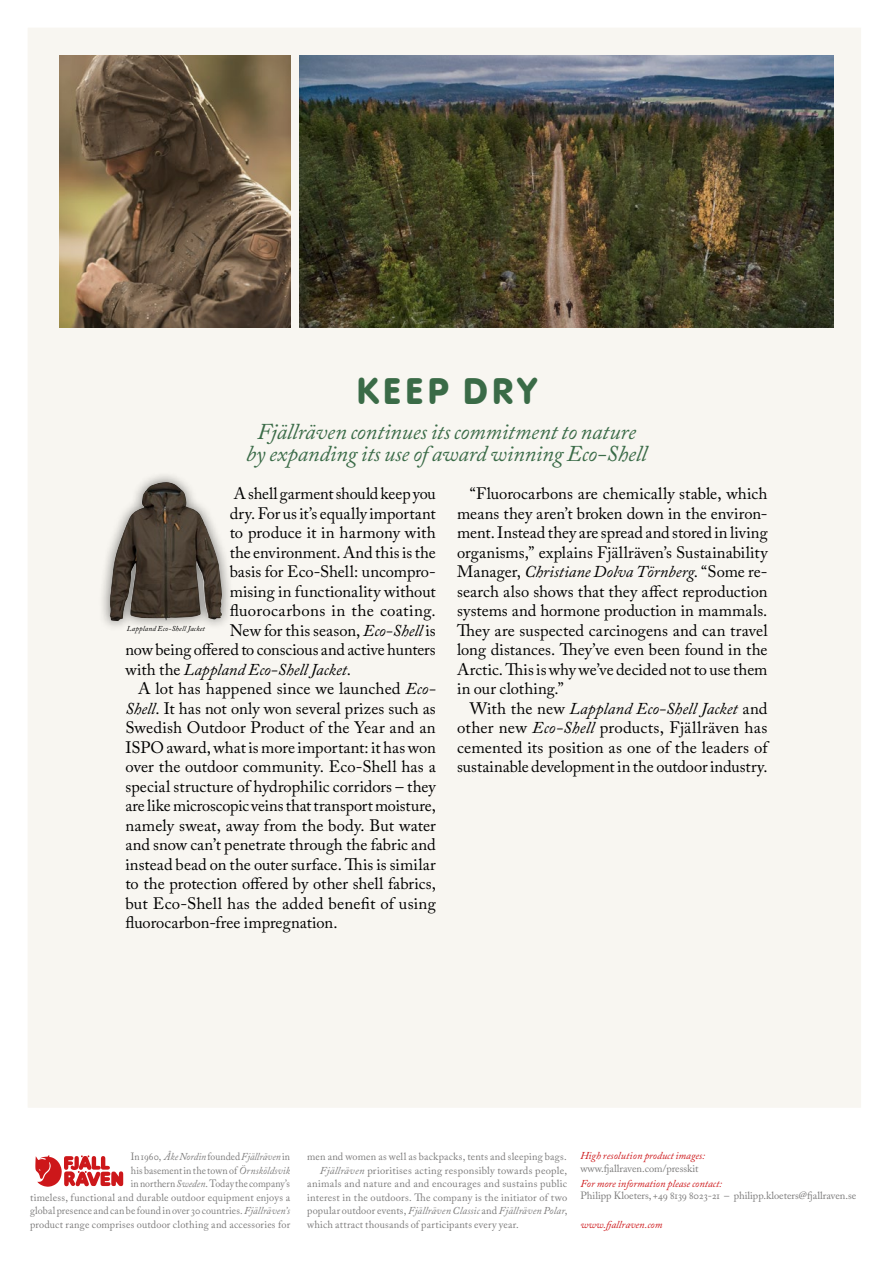
<style>
.page{position:relative;width:893px;height:1263px;background:#fff}
.page>*{position:absolute;margin:0;border:0;box-sizing:border-box;transform-origin:0 0}
.t1{font:36px "VAG Rounded BT";letter-spacing:.115em;color:#3a6b47}
.t2{font:italic 22.5px/21.8px "Adobe Caslon Pro";letter-spacing:-.01em;color:#3a6b47;text-align:center}
.t3{font:16.5px/19.5px "Adobe Caslon Pro";letter-spacing:.005em;color:#000;text-align:justify}
.t4{font:italic 16.5px "Adobe Caslon Pro";color:#000}
.t5{font:10.5px "Adobe Caslon Pro";letter-spacing:.015em;color:#7c7b7b}
.t6{font:10.5px/13.5px "Adobe Caslon Pro";letter-spacing:.015em;color:#7c7b7b;text-align:right;scale:.93 1}
.t7{font:italic 10.5px "Adobe Caslon Pro";color:#cd171a}
.t8{font:italic 10.5px "Adobe Caslon Pro";letter-spacing:.015em;color:#7c7b7b}
.t9{font:italic 7.5px "Adobe Caslon Pro";letter-spacing:.02em;color:#000}
.s1{font-style:italic}
.s2{font-style:normal}
</style>
<div class="page">
<div style="left:28px;top:28px;width:833px;height:1080px;background:#f8f6f1"></div>
<svg style="left:35px;top:1155px;width:88px;height:32px"></svg>
<img style="left:299px;top:55px;width:534px;height:272px">
<img style="left:60px;top:55px;width:230px;height:272px">
<div style="left:98px;top:471px;width:135px;height:161px;background:#000;opacity:.5"></div>
<img style="left:109px;top:482px;width:113px;height:139px">
<h1 class="t1" style="left:356px;top:368px;width:181px">KEEP DRY</h1>
<h2 class="t2" style="left:246px;top:420px;width:402px">Fjällräven continues its commitment to nature by expanding its use of award winning Eco-Shell</h2>
<p class="t3" style="left:234px;top:484px;width:203px">A shell garment should keep you</p>
<p class="t3" style="left:230px;top:503px;width:208px">dry. For us it’s equally important</p>
<p class="t3" style="left:230px;top:523px;width:208px">to produce it in harmony with</p>
<p class="t3" style="left:230px;top:542px;width:208px">the environment. And this is the</p>
<p class="t3" style="left:230px;top:562px;width:208px">basis for Eco-Shell: uncompro-</p>
<p class="t3" style="left:230px;top:581px;width:208px">mising in functionality without</p>
<p class="t3" style="left:230px;top:601px;width:208px">fluorocarbons in the coating.</p>
<p class="t3" style="left:230px;top:620px;width:208px">New for this season, <span class="s1">Eco-Shell</span> is</p>
<p class="t3" style="left:125px;top:640px;width:312px">now being offered to conscious and active hunters</p>
<p class="t4" style="left:125px;top:659px;width:227px"><span class="s2">with the</span> Lappland Eco-Shell Jacket<span class="s2">.</span></p>
<p class="t3" style="left:138px;top:679px;width:299px">A lot has happened since we launched <span class="s1">Eco-</span></p>
<p class="t3" style="left:125px;top:698px;width:312px"><span class="s1">Shell</span>. It has not only won several prizes such as</p>
<p class="t3" style="left:125px;top:718px;width:312px">Swedish Outdoor Product of the Year and an</p>
<p class="t3" style="left:125px;top:737px;width:312px">ISPO award, what is more important: it has won</p>
<p class="t3" style="left:125px;top:757px;width:312px">over the outdoor community. Eco-Shell has a</p>
<p class="t3" style="left:125px;top:776px;width:312px">special structure of hydrophilic corridors – they</p>
<p class="t3" style="left:125px;top:796px;width:312px">are like microscopic veins that transport moisture,</p>
<p class="t3" style="left:125px;top:815px;width:312px">namely sweat, away from the body. But water</p>
<p class="t3" style="left:125px;top:835px;width:312px">and snow can’t penetrate through the fabric and</p>
<p class="t3" style="left:125px;top:854px;width:312px">instead bead on the outer surface. This is similar</p>
<p class="t3" style="left:125px;top:874px;width:312px">to the protection offered by other shell fabrics,</p>
<p class="t3" style="left:125px;top:893px;width:312px">but Eco-Shell has the added benefit of using</p>
<p class="t3" style="left:125px;top:913px;width:214px">fluorocarbon-free impregnation.</p>
<p class="t9" style="left:127px;top:624px;width:79px">Lappland Eco-Shell Jacket</p>
<p class="t3" style="left:457px;top:484px;width:312px;text-indent:13px">“Fluorocarbons are chemically stable, which means they aren’t broken down in the environ&shy;ment. Instead they are spread and stored in living organisms,” explains Fjällräven’s Sustainability Manager, <span class="s1">Christiane Dolva Törnberg</span>. “Some re&shy;search also shows that they affect reproduction systems and hormone production in mammals.<br>They are suspected carcinogens and can travel long distances. They’ve even been found in the Arctic. This is why we’ve decided not to use them in our clothing.”</p>
<p class="t3" style="left:457px;top:698px;width:314px;text-align:left;text-indent:13px">With the new <span class="s1">Lappland Eco-Shell Jacket</span> and other new <span class="s1">Eco-Shell</span> products, Fjällräven has cemented its position as one of the leaders of sustainable development in the outdoor industry.</p>
<p class="t6" style="left:30px;top:1150px;width:281px">In 1960, <span class="s1">Åke Nordin</span> founded <span class="s1">Fjällräven</span> in<br>his basement in the town of <span class="s1">Örnsköldsvik<br></span>in northern <span class="s1">Sweden</span>. Today the company’s<br>timeless, functional and durable outdoor equipment enjoys a global presence and can be found in over 30 countries. <span class="s1">Fjällräven’s </span>product range comprises outdoor clothing and accessories for</p>
<p class="t5" style="left:307px;top:1150px;width:261px">men and women as well as backpacks, tents and sleeping bags.</p>
<p class="t5" style="left:320px;top:1164px;width:249px"><span class="s1">Fjällräven</span> prioritises acting responsibly towards people,</p>
<p class="t5" style="left:307px;top:1177px;width:262px">animals and nature and and encourages and sustains public</p>
<p class="t5" style="left:307px;top:1191px;width:262px">interest in the outdoors. The company is the initiator of two</p>
<p class="t8" style="left:307px;top:1204px;width:262px"><span class="s2">popular outdoor events,</span> Fjällräven Classic <span class="s2">and</span> Fjällräven Polar<span class="s2">,</span></p>
<p class="t5" style="left:307px;top:1218px;width:213px">which attract thousands of participants every year.</p>
<p class="t7" style="left:580px;top:1149px;width:126px">High resolution product images:</p>
<p class="t5" style="left:580px;top:1162px;width:120px">www.fjallraven.com/presskit</p>
<p class="t7" style="left:580px;top:1177px;width:143px">For more information please contact:</p>
<p class="t5" style="left:580px;top:1189px;width:277px">Philipp Kloeters, +49 8139 8023-21 – philipp.kloeters@fjallraven.se</p>
<p class="t7" style="left:580px;top:1218px;width:84px">www.fjallraven.com</p>
</div>
